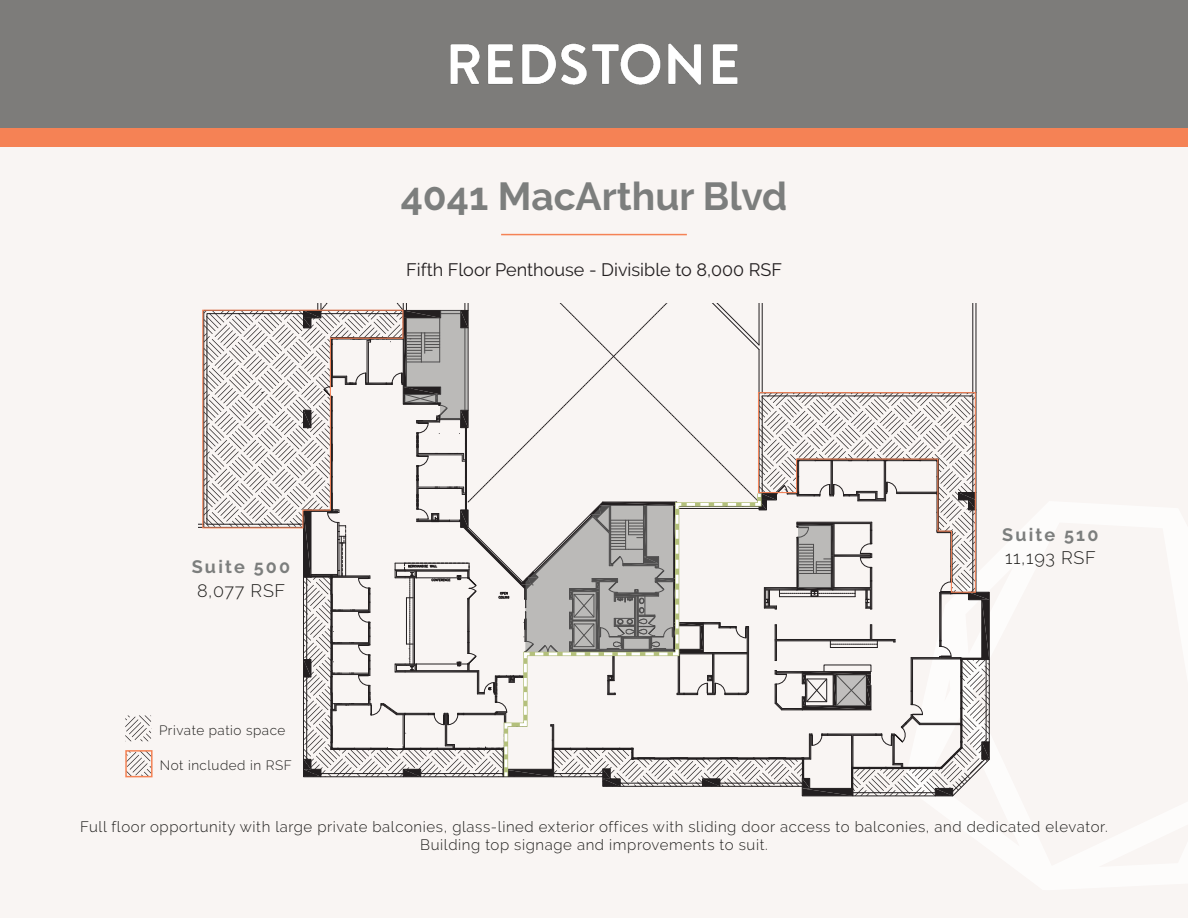
<style>
.page{position:relative;width:1188px;height:918px;background:#fff}
.page>*{position:absolute;margin:0;border:0;box-sizing:border-box;transform-origin:0 0}
.t1{font:700 39px "Raleway";color:#7c7e7d}
.t2{font:18px "Raleway";color:#231f20}
._1201_Subhead{font:300 18px "Raleway";letter-spacing:.04em;color:#201f1d}
._1201_Subhead-2{font:700 18px "Raleway";letter-spacing:.125em;color:#7c7e7d}
._1201_Subhead-3{font:300 15px "Raleway";letter-spacing:.04em;color:#201f1d}
._1201_Subhead-4{font:300 13.5px "Raleway";letter-spacing:.04em;color:#201f1d}
</style>
<div class="page">
<div style="left:0;top:147px;width:1188px;height:771px;background:#f9f5f3"></div>
<hr style="left:989px;top:660px;width:1px;height:82px;background:#231f20">
<div style="left:0;top:0;width:1188px;height:128px;background:#7d7c7a"></div>
<div style="left:0;top:128px;width:1188px;height:19px;background:#f58255"></div>
<img style="left:450px;top:43px;width:288px;height:42px">
<hr style="left:501px;top:234px;width:186px;height:1px;background:#f58255">
<svg style="left:128px;top:753px;width:22px;height:21px"></svg>
<div style="left:125px;top:750px;width:28px;height:27px;border:2px solid #f58355"></div>
<svg style="left:125px;top:716px;width:26px;height:26px"></svg>
<svg style="left:204px;top:303px;width:785px;height:494px"></svg>
<svg style="left:503px;top:491px;width:259px;height:288px"></svg>
<p class="t1" style="left:401px;top:174px;width:388px">4041 MacArthur Blvd</p>
<p class="_1201_Subhead-2" style="left:192px;top:557px;width:100px">Suite 500</p>
<p class="_1201_Subhead" style="left:197px;top:580px;width:90px">8,077 RSF</p>
<p class="_1201_Subhead-4" style="left:159px;top:722px;width:128px">Private patio space</p>
<p class="_1201_Subhead-4" style="left:160px;top:757px;width:134px">Not included in RSF</p>
<p class="t2" style="left:406px;top:259px;width:377px">Fifth Floor Penthouse - Divisible to 8,000 RSF</p>
<p class="_1201_Subhead-2" style="left:1002px;top:524px;width:98px">Suite 510</p>
<p class="_1201_Subhead" style="left:1005px;top:547px;width:92px">11,193 RSF</p>
<p class="_1201_Subhead-3" style="left:80px;top:818px;width:1029px">Full floor opportunity with large private balconies, glass-lined exterior offices with sliding door access to balconies, and dedicated elevator.</p>
<p class="_1201_Subhead-3" style="left:420px;top:836px;width:349px">Building top signage and improvements to suit.</p>
</div>
